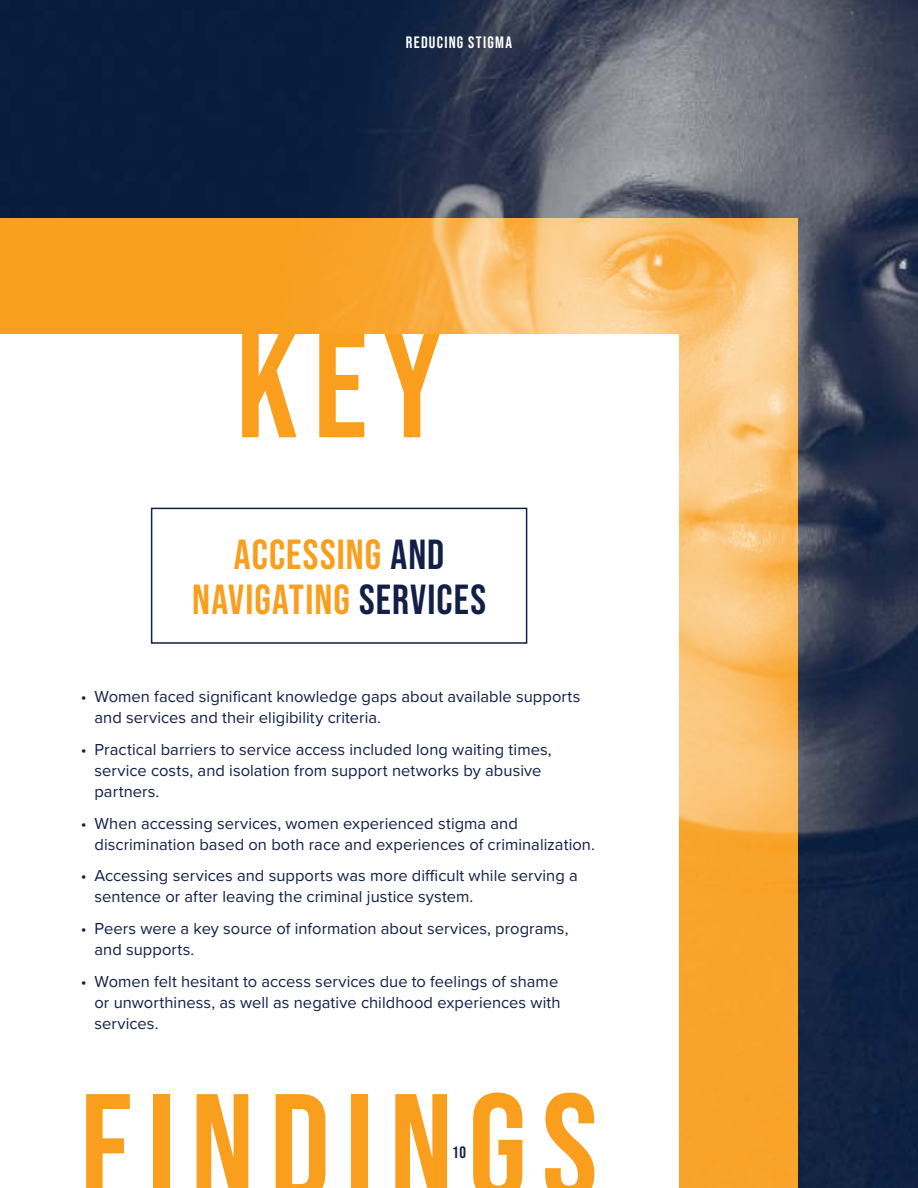
<style>
.page{position:relative;width:918px;height:1188px;background:#fff}
.page>*{position:absolute;margin:0;border:0;box-sizing:border-box;transform-origin:0 0}
.t1{font:150px "Bebas Neue";letter-spacing:.1em;color:#f99e1d}
.t2{font:42px/45.2px "Bebas Neue";letter-spacing:.025em;color:#f99e1d;text-align:center}
.t3{font:16.5px/21px "Proxima Nova";letter-spacing:.005em;color:#121f48}
.t4{font:16.5px "Bebas Neue";letter-spacing:.075em;color:#fff}
.t5{font:16.5px "Bebas Neue";color:#121f48}
.s1{color:#121f48}
</style>
<div class="page">
<img style="left:0;top:0;width:918px;height:1188px">
<img style="left:0;top:219px;width:797px;height:969px">
<div style="left:0;top:335px;width:678px;height:853px;background:#fff"></div>
<div style="left:151px;top:508px;width:376px;height:136px;border:2px solid #121f48"></div>
<p class="t4" style="left:406px;top:36px;width:108px">REDUCING STIGMA</p>
<h1 class="t1" style="left:236px;top:331px;width:207px">KEY</h1>
<h2 class="t2" style="left:192px;top:534px;width:295px">ACCESSING <span class="s1">AND<br></span>NAVIGATING <span class="s1">SERVICES</span></h2>
<p class="t3" style="left:94px;top:687px;width:487px;text-indent:-13px">• Women faced significant knowledge gaps about available supports and services and their eligibility criteria.</p>
<p class="t3" style="left:94px;top:740px;width:459px;text-indent:-13px">• Practical barriers to service access included long waiting times, service costs, and isolation from support networks by abusive partners.</p>
<p class="t3" style="left:94px;top:813px;width:502px;text-indent:-13px">• When accessing services, women experienced stigma and discrimination based on both race and experiences of criminalization.</p>
<p class="t3" style="left:94px;top:866px;width:485px;text-indent:-13px">• Accessing services and supports was more difficult while serving a sentence or after leaving the criminal justice system.</p>
<p class="t3" style="left:94px;top:919px;width:476px;text-indent:-13px">• Peers were a key source of information about services, programs, and supports.</p>
<p class="t3" style="left:94px;top:972px;width:468px;text-indent:-13px">• Women felt hesitant to access services due to feelings of shame or unworthiness, as well as negative childhood experiences with services.</p>
<h1 class="t1" style="left:80px;top:1093px;width:519px">FINDINGS</h1>
<p class="t5" style="left:452px;top:1146px;width:15px">10</p>
</div>
